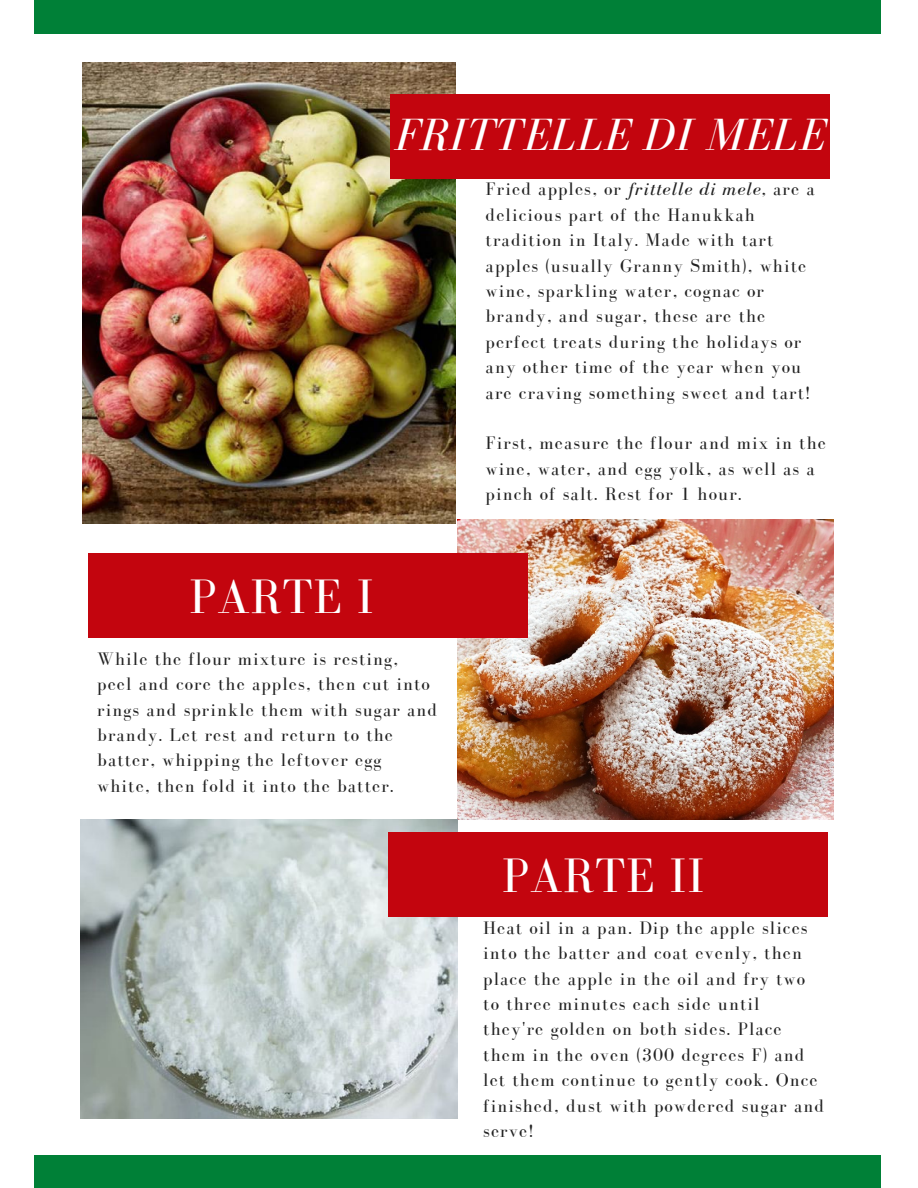
<style>
.page{position:relative;width:918px;height:1188px;background:#fff}
.page>*{position:absolute;margin:0;border:0;box-sizing:border-box;transform-origin:0 0}
.t1{font:49.8px "Bodoni FLF";letter-spacing:.01em;color:#fff}
.t2{font:italic 46.5px "Bodoni FLF";letter-spacing:.01em;color:#fff}
.t3{font:18.6px/25.3px "Bodoni FLF";letter-spacing:.06em;color:#222}
.s1{font-style:italic}
</style>
<div class="page">
<div style="left:35px;top:1156px;width:846px;height:32px;background:#008037"></div>
<div style="left:35px;top:0;width:846px;height:34px;background:#008037"></div>
<img style="left:83px;top:63px;width:372px;height:460px">
<img style="left:457px;top:520px;width:377px;height:299px">
<img style="left:80px;top:819px;width:377px;height:299px">
<div style="left:390px;top:95px;width:440px;height:84px;background:#c3050e"></div>
<div style="left:88px;top:554px;width:440px;height:84px;background:#c3050e"></div>
<div style="left:388px;top:833px;width:440px;height:84px;background:#c3050e"></div>
<p class="t2" style="left:395px;top:109px;width:432px">FRITTELLE DI MELE</p>
<p class="t1" style="left:190px;top:570px;width:186px">PARTE I</p>
<p class="t3" style="left:97px;top:646px;width:342px">While the flour mixture is resting,<br>peel and core the apples, then cut into rings and sprinkle them with sugar and brandy. Let rest and return to the batter, whipping the leftover egg white, then fold it into the batter.</p>
<p class="t3" style="left:486px;top:176px;width:331px">Fried apples, or <span class="s1">frittelle di mele,</span> are a delicious part of the Hanukkah tradition in Italy. Made with tart apples (usually Granny Smith), white wine, sparkling water, cognac or brandy, and sugar, these are the perfect treats during the holidays or any other time of the year when you are craving something sweet and tart!</p>
<p class="t3" style="left:486px;top:430px;width:342px">First, measure the flour and mix in the wine, water, and egg yolk, as well as a pinch of salt. Rest for 1 hour.</p>
<p class="t1" style="left:502px;top:848px;width:204px">PARTE II</p>
<p class="t3" style="left:483px;top:915px;width:342px">Heat oil in a pan. Dip the apple slices into the batter and coat evenly, then place the apple in the oil and fry two to three minutes each side until they're golden on both sides. Place them in the oven (300 degrees F) and let them continue to gently cook. Once finished, dust with powdered sugar and serve!</p>
</div>
